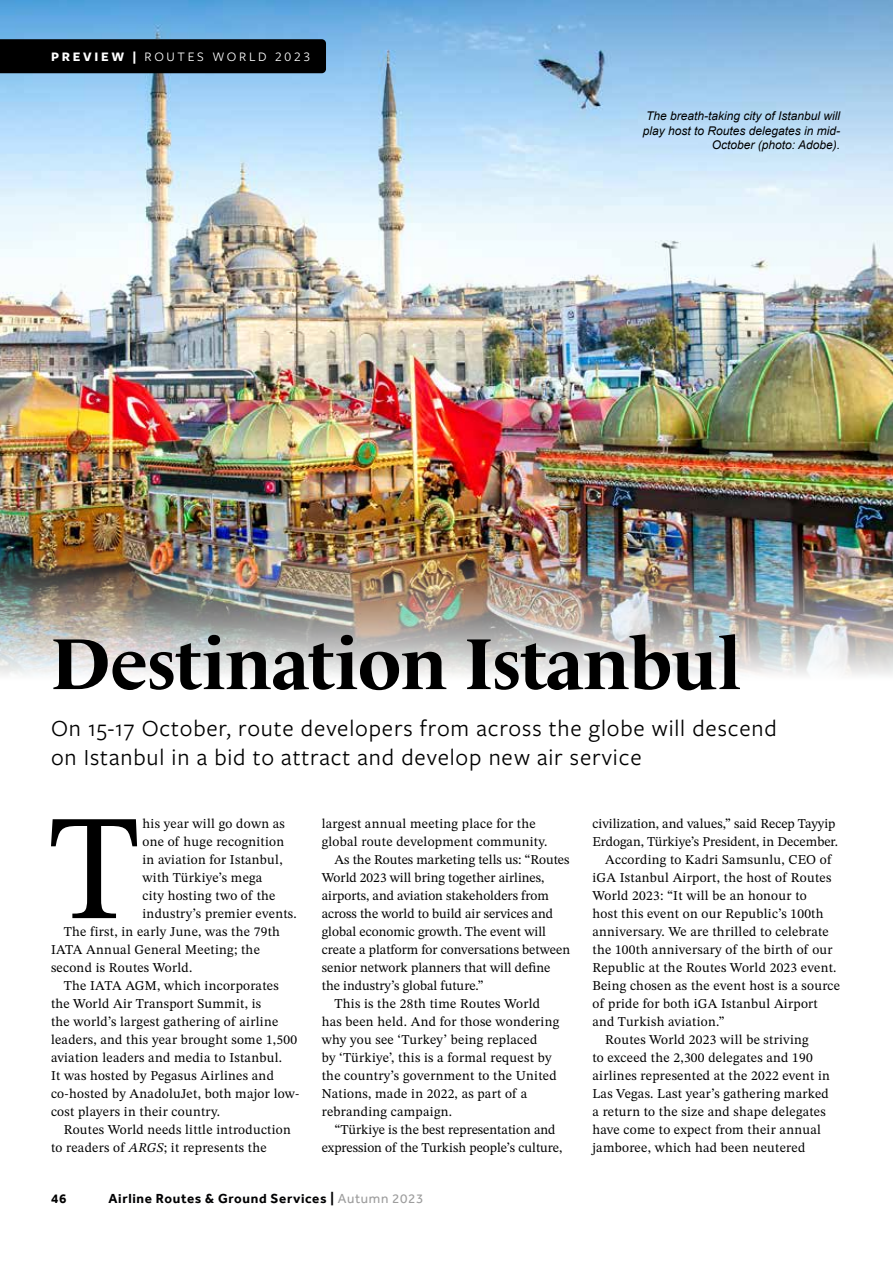
<style>
.page{position:relative;width:893px;height:1263px;background:#fff}
.page>*{position:absolute;margin:0;border:0;box-sizing:border-box;transform-origin:0 0}
.t1{font:150.45px "STIX Two Text";color:#000}
.t2{font:700 73.5px "Le Monde Livre Std";letter-spacing:-.01em;color:#000}
.t3{font:24px/28.8px "Freight Sans Pro";letter-spacing:.035em;color:#000}
.t4{font:13.5px "STIX Two Text";letter-spacing:.02em;color:#000}
.t5{font:13.5px "STIX Two Text";color:#000}
.t6{font:700 13.5px "Effra";letter-spacing:.05em;color:#020203}
.t7{font:13.5px "Freight Sans Pro";letter-spacing:.2em;color:#fff}
.t8{font:700 13.5px "Effra";color:#000}
.t9{font:italic 12px/14.4px "Arial";color:#000;text-align:right}
.s1{font-weight:700}
.s2{font-style:italic}
.s3{font-weight:400;color:#9d9d9d}
</style>
<div class="page">
<img style="left:0;top:0;width:893px;height:539px">
<img style="left:0;top:539px;width:893px;height:136px">
<div style="left:0;top:39px;width:326px;height:34px;background:#000"></div>
<p class="t7" style="left:51px;top:47px;width:261px"><span class="s1">PREVIEW |</span> ROUTES WORLD 2023</p>
<p class="t9" style="left:643px;top:109px;width:199px">The breath-taking city of Istanbul will play host to Routes delegates in mid-<br>October (photo: Adobe).</p>
<h2 class="t2" style="left:51px;top:621px;width:692px">Destination Istanbul</h2>
<h3 class="t3" style="left:51px;top:713px;width:727px">On 15-17 October, route developers from across the globe will descend on Istanbul in a bid to attract and develop new air service</h3>
<h1 class="t1" style="left:49px;top:760px;width:92px">T</h1>
<p class="t4" style="left:143px;top:814px;width:144px">his year will go down as</p>
<p class="t4" style="left:143px;top:832px;width:143px">one of huge recognition</p>
<p class="t4" style="left:143px;top:850px;width:142px">in aviation for Istanbul,</p>
<p class="t4" style="left:143px;top:868px;width:121px">with Türkiye’s mega</p>
<p class="t4" style="left:143px;top:886px;width:135px">city hosting two of the</p>
<p class="t4" style="left:143px;top:904px;width:156px">industry’s premier events.</p>
<p class="t4" style="left:64px;top:922px;width:218px">The first, in early June, was the 79th</p>
<p class="t4" style="left:51px;top:940px;width:210px">IATA Annual General Meeting; the</p>
<p class="t4" style="left:51px;top:958px;width:143px">second is Routes World.</p>
<p class="t4" style="left:64px;top:976px;width:216px">The IATA AGM, which incorporates</p>
<p class="t4" style="left:51px;top:994px;width:212px">the World Air Transport Summit, is</p>
<p class="t4" style="left:51px;top:1012px;width:229px">the world’s largest gathering of airline</p>
<p class="t4" style="left:51px;top:1030px;width:248px">leaders, and this year brought some 1,500</p>
<p class="t4" style="left:51px;top:1048px;width:233px">aviation leaders and media to Istanbul.</p>
<p class="t4" style="left:51px;top:1066px;width:224px">It was hosted by Pegasus Airlines and</p>
<p class="t4" style="left:51px;top:1084px;width:250px">co-hosted by AnadoluJet, both major low-</p>
<p class="t4" style="left:51px;top:1102px;width:171px">cost players in their country.</p>
<p class="t4" style="left:64px;top:1120px;width:229px">Routes World needs little introduction</p>
<p class="t4" style="left:51px;top:1138px;width:217px">to readers of <span class="s2">ARGS</span>; it represents the</p>
<p class="t4" style="left:322px;top:814px;width:216px">largest annual meeting place for the</p>
<p class="t4" style="left:322px;top:832px;width:227px">global route development community.</p>
<p class="t5" style="left:334px;top:850px;width:236px">As the Routes marketing tells us: “Routes</p>
<p class="t5" style="left:322px;top:868px;width:224px">World 2023 will bring together airlines,</p>
<p class="t5" style="left:322px;top:886px;width:229px">airports, and aviation stakeholders from</p>
<p class="t5" style="left:322px;top:904px;width:233px">across the world to build air services and</p>
<p class="t5" style="left:322px;top:922px;width:226px">global economic growth. The event will</p>
<p class="t5" style="left:322px;top:940px;width:250px">create a platform for conversations between</p>
<p class="t5" style="left:322px;top:958px;width:230px">senior network planners that will define</p>
<p class="t5" style="left:322px;top:976px;width:164px">the industry’s global future.”</p>
<p class="t4" style="left:334px;top:994px;width:207px">This is the 28th time Routes World</p>
<p class="t4" style="left:322px;top:1012px;width:239px">has been held. And for those wondering</p>
<p class="t4" style="left:322px;top:1030px;width:217px">why you see ‘Turkey’ being replaced</p>
<p class="t4" style="left:322px;top:1048px;width:231px">by ‘Türkiye’, this is a formal request by</p>
<p class="t4" style="left:322px;top:1066px;width:236px">the country’s government to the United</p>
<p class="t4" style="left:322px;top:1084px;width:207px">Nations, made in 2022, as part of a</p>
<p class="t4" style="left:322px;top:1102px;width:132px">rebranding campaign.</p>
<p class="t5" style="left:334px;top:1120px;width:223px">“Türkiye is the best representation and</p>
<p class="t5" style="left:322px;top:1138px;width:242px">expression of the Turkish people’s culture,</p>
<p class="t8" style="left:51px;top:1190px;width:17px">46</p>
<p class="t6" style="left:108px;top:1190px;width:317px">Airline Routes &amp; Ground Services | <span class="s3">Autumn 2023</span></p>
<p class="t5" style="left:592px;top:814px;width:244px">civilization, and values,” said Recep Tayyip</p>
<p class="t5" style="left:592px;top:832px;width:247px">Erdogan, Türkiye’s President, in December.</p>
<p class="t4" style="left:605px;top:850px;width:228px">According to Kadri Samsunlu, CEO of</p>
<p class="t4" style="left:592px;top:868px;width:240px">iGA Istanbul Airport, the host of Routes</p>
<p class="t4" style="left:592px;top:886px;width:216px">World 2023: “It will be an honour to</p>
<p class="t4" style="left:592px;top:904px;width:233px">host this event on our Republic’s 100th</p>
<p class="t4" style="left:592px;top:922px;width:238px">anniversary. We are thrilled to celebrate</p>
<p class="t4" style="left:592px;top:940px;width:242px">the 100th anniversary of the birth of our</p>
<p class="t4" style="left:592px;top:958px;width:246px">Republic at the Routes World 2023 event.</p>
<p class="t4" style="left:592px;top:976px;width:249px">Being chosen as the event host is a source</p>
<p class="t4" style="left:592px;top:994px;width:227px">of pride for both iGA Istanbul Airport</p>
<p class="t4" style="left:592px;top:1012px;width:134px">and Turkish aviation.”</p>
<p class="t4" style="left:605px;top:1030px;width:205px">Routes World 2023 will be striving</p>
<p class="t4" style="left:592px;top:1048px;width:222px">to exceed the 2,300 delegates and 190</p>
<p class="t4" style="left:592px;top:1066px;width:239px">airlines represented at the 2022 event in</p>
<p class="t4" style="left:592px;top:1084px;width:238px">Las Vegas. Last year’s gathering marked</p>
<p class="t4" style="left:592px;top:1102px;width:235px">a return to the size and shape delegates</p>
<p class="t4" style="left:592px;top:1120px;width:230px">have come to expect from their annual</p>
<p class="t4" style="left:592px;top:1138px;width:214px">jamboree, which had been neutered</p>
</div>
